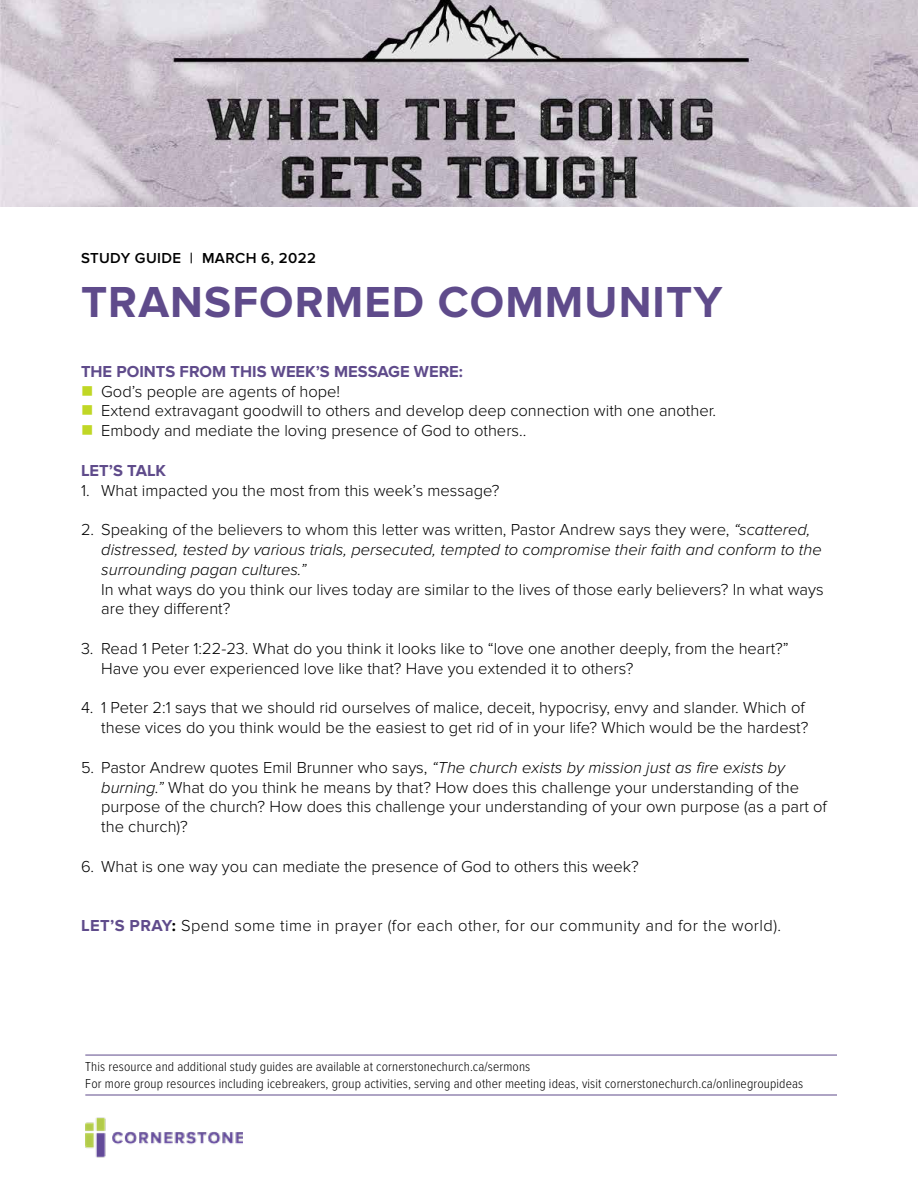
<style>
.page{position:relative;width:918px;height:1188px;background:#fff}
.page>*{position:absolute;margin:0;border:0;box-sizing:border-box;transform-origin:0 0}
.t1{font:700 45px "Proxima Nova";letter-spacing:.025em;color:#5f4b8b}
.t2{font:300 16.5px/19.8px "Proxima Nova";color:#000}
.t3{font:italic 300 16.5px/19.8px "Proxima Nova";color:#000}
.t4{font:300 16.5px "Proxima Nova";letter-spacing:.025em;color:#000}
.t5{font:700 16.5px "Proxima Nova";color:#5f4b8b}
.t6{font:600 15px "Proxima Nova";letter-spacing:.025em;color:#000}
.t7{font:300 13.5px/16.2px "Proxima Nova Cond";letter-spacing:.01em;color:#000}
.s1{color:#c0d725}
.s2{font-style:normal}
.s3{font-style:italic}
.s4{font-weight:700;color:#5f4b8b}
.s5{font-weight:700}
</style>
<div class="page">
<img style="left:0;top:0;width:918px;height:206px">
<hr style="left:85px;top:1095px;width:752px;height:1px;background:#5f4b8b">
<hr style="left:85px;top:1055px;width:752px;height:1px;background:#5f4b8b">
<img style="left:85px;top:1117px;width:158px;height:41px">
<p class="t6" style="left:81px;top:250px;width:237px">STUDY GUIDE | MARCH 6, 2022</p>
<h1 class="t1" style="left:81px;top:277px;width:643px">TRANSFORMED COMMUNITY</h1>
<p class="t5" style="left:81px;top:362px;width:384px">THE POINTS FROM THIS WEEK’S MESSAGE WERE:</p>
<p class="t2" style="left:81px;top:381px;width:261px"><span class="s1">■</span> God’s people are agents of hope!</p>
<p class="t2" style="left:81px;top:401px;width:637px"><span class="s1">■</span> Extend extravagant goodwill to others and develop deep connection with one another.</p>
<p class="t2" style="left:81px;top:421px;width:447px"><span class="s1">■</span> Embody and mediate the loving presence of God to others..</p>
<p class="t5" style="left:81px;top:461px;width:87px">LET’S TALK</p>
<p class="t2" style="left:81px;top:480px;width:420px">1. What impacted you the most from this week’s message?</p>
<p class="t3" style="left:101px;top:520px;width:722px;text-indent:-20px"><span class="s2">2. Speaking of the believers to whom this letter was written, Pastor Andrew says they were,</span> “scattered, distressed, tested by various trials, persecuted, tempted to compromise their faith and conform to the surrounding pagan cultures.”</p>
<p class="t2" style="left:101px;top:579px;width:724px">In what ways do you think our lives today are similar to the lives of those early believers? In what ways are they different?</p>
<p class="t2" style="left:101px;top:639px;width:689px;text-indent:-20px">3. Read 1 Peter 1:22-23. What do you think it looks like to “love one another deeply, from the heart?”<br>Have you ever experienced love like that? Have you extended it to others?</p>
<p class="t2" style="left:81px;top:698px;width:729px;text-align:right">4. 1 Peter 2:1 says that we should rid ourselves of malice, deceit, hypocrisy, envy and slander. Which of these vices do you think would be the easiest to get rid of in your life? Which would be the hardest?</p>
<p class="t2" style="left:101px;top:758px;width:727px;text-indent:-20px">5. Pastor Andrew quotes Emil Brunner who says, <span class="s3">“The church exists by mission just as fire exists by burning.”</span> What do you think he means by that? How does this challenge your understanding of the purpose of the church? How does this challenge your understanding of your own purpose (as a part of the church)?</p>
<p class="t2" style="left:81px;top:857px;width:559px">6. What is one way you can mediate the presence of God to others this week?</p>
<p class="t4" style="left:81px;top:916px;width:702px"><span class="s4">LET’S PRAY</span><span class="s5">:</span> Spend some time in prayer (for each other, for our community and for the world).</p>
<p class="t7" style="left:85px;top:1058px;width:719px">This resource and additional study guides are available at cornerstonechurch.ca/sermons<br>For more group resources including icebreakers, group activities, serving and other meeting ideas, visit cornerstonechurch.ca/onlinegroupideas</p>
</div>
